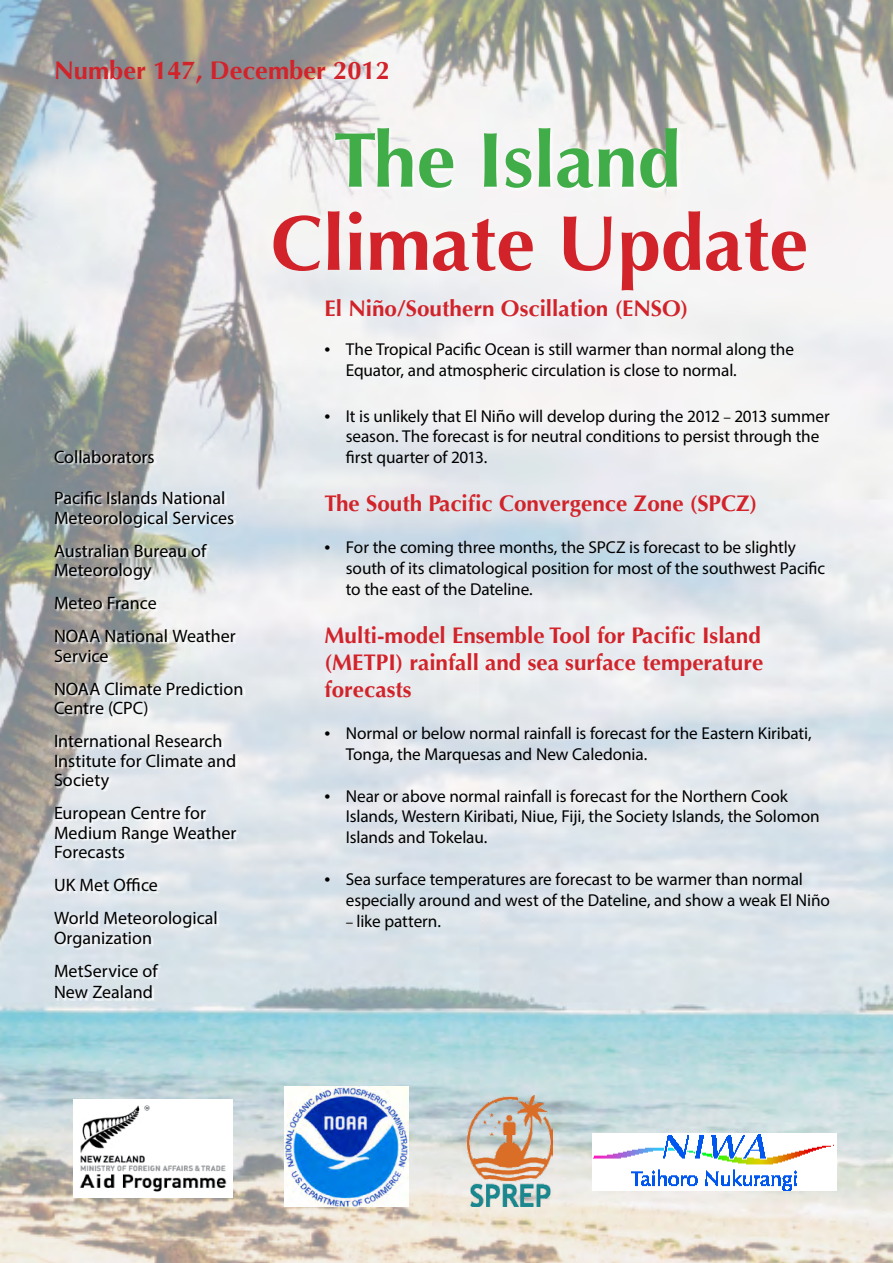
<style>
.page{position:relative;width:893px;height:1263px;background:#fff}
.page>*{position:absolute;margin:0;border:0;box-sizing:border-box;transform-origin:0 0}
.t1{font:700 78px "Optima";color:#d2232a}
.t2{font:700 78px "Optima";color:#41ad49}
.t3{font:700 25.5px "Optima";color:#d2232a}
.t4{font:700 22.5px/27px "Optima";color:#d2232a;text-align:justify}
.t5{font:18px/19.5px "Myriad Pro";color:#000}
.t6{font:17.25px/20.7px "Myriad Pro";letter-spacing:-.01em;color:#000}
.s1{font-size:21px}
.s2{font-size:18px}
.s3{font-size:15px}
</style>
<div class="page">
<img style="left:0;top:0;width:893px;height:1263px">
<svg style="left:334px;top:127px;width:348px;height:66px;fill:#f7f5f5"></svg>
<div style="left:56px;top:451px;width:189px;height:550px;background:#fff;opacity:.86"></div>
<img style="left:592px;top:1133px;width:245px;height:57px">
<img style="left:73px;top:1099px;width:159px;height:98px">
<img style="left:467px;top:1095px;width:85px;height:111px">
<img style="left:285px;top:1086px;width:124px;height:121px">
<h2 class="t3" style="left:54px;top:55px;width:337px">Number 147, December 2012</h2>
<p class="t5" style="left:54px;top:447px;width:102px">Collaborators</p>
<p class="t5" style="left:54px;top:488px;width:182px">Pacific Islands National<br>Meteorological Services</p>
<p class="t5" style="left:54px;top:541px;width:154px">Australian Bureau of<br>Meteorology</p>
<p class="t5" style="left:54px;top:586px;width:183px;line-height:33px">Meteo France<br>NOAA National Weather</p>
<p class="t5" style="left:54px;top:639px;width:191px;line-height:33px">Service<br>NOAA Climate Prediction</p>
<p class="t5" style="left:54px;top:691px;width:170px;line-height:33px">Centre (CPC)<br>International Research</p>
<p class="t5" style="left:54px;top:751px;width:184px">Institute for Climate and<br>Society</p>
<p class="t5" style="left:54px;top:803px;width:184px">European Centre for<br>Medium Range Weather<br>Forecasts</p>
<p class="t5" style="left:54px;top:868px;width:165px;line-height:33px">UK Met Office<br>World Meteorological</p>
<p class="t5" style="left:54px;top:921px;width:105px;line-height:33px">Organization<br>MetService of</p>
<p class="t5" style="left:54px;top:982px;width:101px">New Zealand</p>
<h1 class="t2" style="left:333px;top:115px;width:349px">The Island</h1>
<h1 class="t1" style="left:271px;top:198px;width:539px">Climate Update</h1>
<h3 class="t4" style="left:325px;top:295px;width:365px">El Niño/Southern Oscillation (ENSO)</h3>
<p class="t6" style="left:346px;top:338px;width:450px;text-indent:-21px"><span class="s1">•</span> The Tropical Pacific Ocean is still warmer than normal along the<br>Equator, and atmospheric circulation is close to normal.</p>
<p class="t6" style="left:346px;top:405px;width:485px;text-indent:-21px"><span class="s1">•</span> It is unlikely that El Ni<span class="s2">ñ</span>o will develop during the 2012 <span class="s3">–</span> 2013 summer season. The forecast is for neutral conditions to persist through the first quarter of 2013.</p>
<h3 class="t4" style="left:325px;top:490px;width:434px">The South Pacific Convergence Zone (SPCZ)</h3>
<p class="t6" style="left:346px;top:536px;width:481px;text-indent:-21px"><span class="s1">•</span> For the coming three months, the SPCZ is forecast to be slightly south of its climatological position for most of the southwest Pacific to the east of the Dateline.</p>
<h3 class="t4" style="left:325px;top:622px;width:440px">Multi-model Ensemble Tool for Pacific Island (METPI) rainfall and sea surface temperature forecasts</h3>
<p class="t6" style="left:346px;top:722px;width:467px;text-indent:-21px"><span class="s1">•</span> Normal or below normal rainfall is forecast for the Eastern Kiribati,<br>Tonga, the Marquesas and New Caledonia.</p>
<p class="t6" style="left:346px;top:785px;width:475px;text-indent:-21px"><span class="s1">•</span> Near or above normal rainfall is forecast for the Northern Cook<br>Islands, Western Kiribati, Niue, Fiji, the Society Islands, the Solomon<br>Islands and Tokelau.</p>
<p class="t6" style="left:346px;top:868px;width:486px;text-indent:-21px"><span class="s1">•</span> Sea surface temperatures are forecast to be warmer than normal especially around and west of the Dateline, and show a weak El Niño</p>
<p class="t6" style="left:346px;top:911px;width:97px"><span class="s3">–</span> like pattern.</p>
</div>
